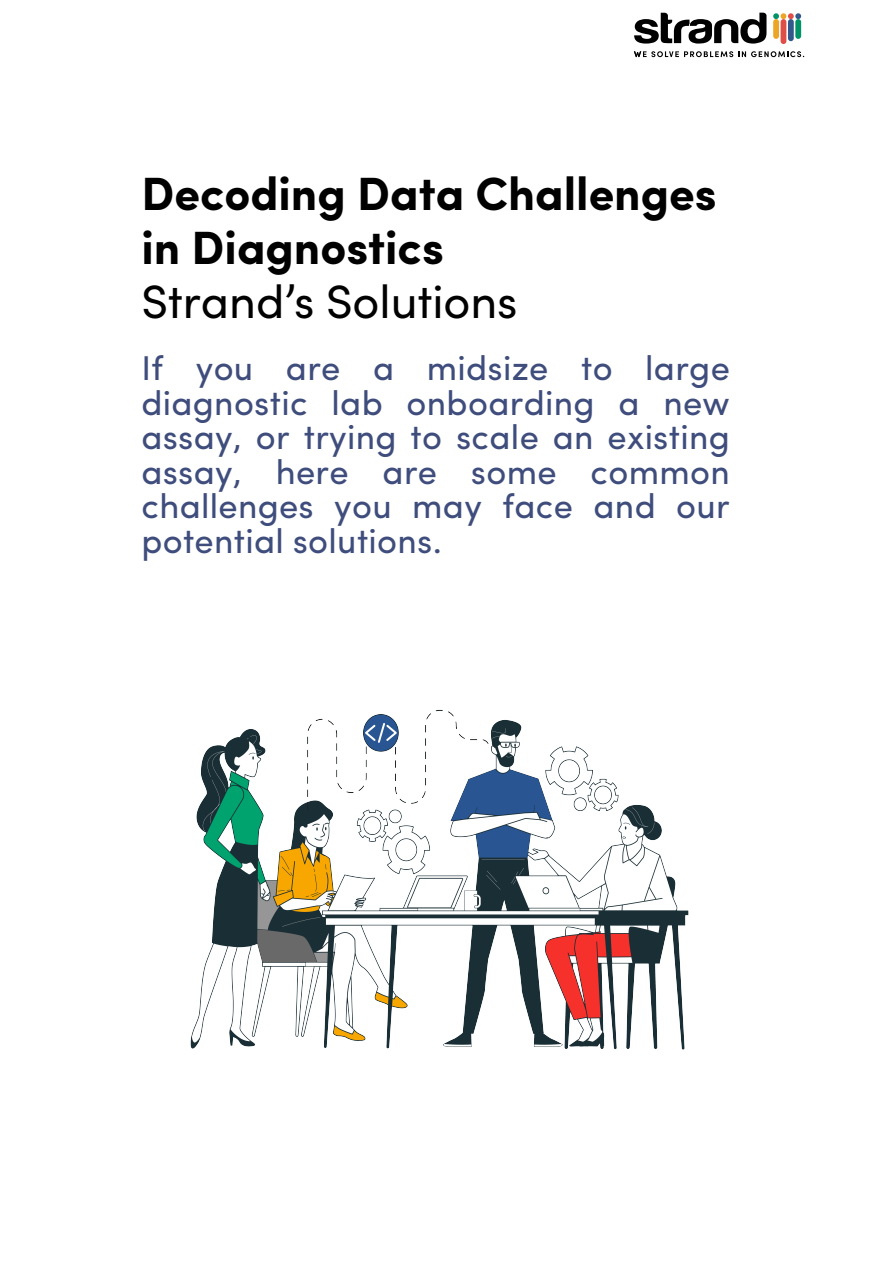
<style>
.page{position:relative;width:893px;height:1263px;background:#fff}
.page>*{position:absolute;margin:0;border:0;box-sizing:border-box;transform-origin:0 0}
.t1{font:700 46.65px/54px "Sofia Pro";color:#010101}
.t2{font:46.65px "Sofia Pro";color:#010101}
.t3{font:34.5px/34.5px "Sofia Pro";letter-spacing:.01em;color:#3f4d7d;text-align:justify}
</style>
<div class="page">
<img style="left:190px;top:710px;width:499px;height:340px">
<div style="left:773px;top:19px;width:6px;height:20px;background:#eda525;border-radius:3px"></div>
<div style="left:795px;top:19px;width:6px;height:20px;background:#009368;border-radius:3px"></div>
<div style="left:781px;top:19px;width:5px;height:25px;background:#e04e48;border-radius:3px"></div>
<svg style="left:773px;top:13px;width:28px;height:6px"></svg>
<div style="left:788px;top:19px;width:6px;height:22px;background:#33588b;border-radius:3px"></div>
<svg style="left:634px;top:13px;width:132px;height:31px"></svg>
<svg style="left:634px;top:51px;width:170px;height:6px"></svg>
<h1 class="t1" style="left:141px;top:163px;width:577px">Decoding Data Challenges in Diagnostics</h1>
<h1 class="t2" style="left:141px;top:267px;width:378px">Strand’s Solutions</h1>
<p class="t3" style="left:141px;top:349px;width:590px">If you are a midsize to large diagnostic lab onboarding a new assay, or trying to scale an existing assay, here are some common challenges you may face and our potential solutions.</p>
</div>
